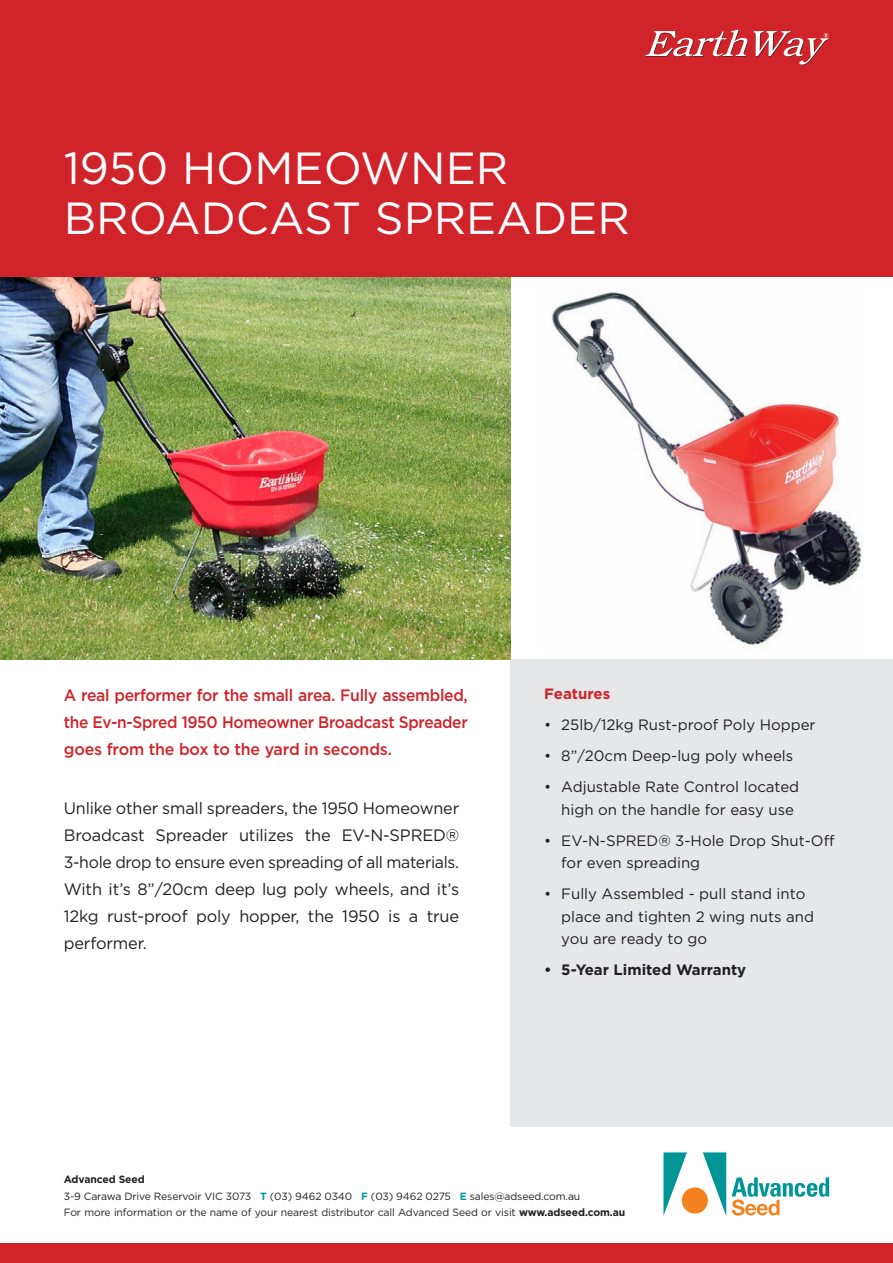
<style>
.page{position:relative;width:893px;height:1263px;background:#fff}
.page>*{position:absolute;margin:0;border:0;box-sizing:border-box;transform-origin:0 0}
.t1{font:45px/49.5px "Gotham";color:#fff}
.t2{font:16.5px/27px "Gotham";letter-spacing:-.01em;color:#231f20;text-align:justify}
.t3{font:500 16.5px/27px "Gotham";letter-spacing:-.02em;color:#d1232a;text-align:justify;scale:.95 1}
.t4{font:15px/22.5px "Gotham";color:#231f20}
.t5{font:700 15px "Gotham";color:#231f20}
.t6{font:700 15px "Gotham";color:#d1232a}
.t7{font:10.5px/16.5px "Gotham";letter-spacing:-.01em;color:#231f20}
.s1{font-weight:700}
.s2{font-weight:700;color:#009ba5}
</style>
<div class="page">
<img style="left:551px;top:291px;width:312px;height:357px">
<div style="left:510px;top:659px;width:383px;height:468px;background:#e6e7e9"></div>
<img style="left:0;top:276px;width:510px;height:383px">
<div style="left:0;top:0;width:893px;height:276px;background:#d1232a"></div>
<div style="left:0;top:1244px;width:893px;height:19px;background:#d1232a"></div>
<svg style="left:663px;top:1152px;width:63px;height:64px"></svg>
<div style="left:682px;top:1187px;width:26px;height:26px;background:#f58220;border-radius:50%"></div>
<svg style="left:732px;top:1177px;width:97px;height:38px"></svg>
<svg style="left:645px;top:30px;width:184px;height:35px"></svg>
<h1 class="t1" style="left:64px;top:143px;width:568px">1950 HOMEOWNER<br>BROADCAST SPREADER</h1>
<p class="t3" style="left:64px;top:681px;width:427px">A real performer for the small area. Fully assembled, the Ev-n-Spred 1950 Homeowner Broadcast Spreader goes from the box to the yard in seconds.</p>
<p class="t2" style="left:64px;top:795px;width:397px">Unlike other small spreaders, the 1950 Homeowner Broadcast Spreader utilizes the EV-N-SPRED® 3-hole drop to ensure even spreading of all materials.<br>With it’s 8”/20cm deep lug poly wheels, and it’s 12kg rust-proof poly hopper, the 1950 is a true performer.</p>
<p class="t6" style="left:544px;top:685px;width:67px">Features</p>
<p class="t4" style="left:544px;top:713px;width:273px">• 25lb/12kg Rust-proof Poly Hopper</p>
<p class="t4" style="left:544px;top:744px;width:250px">• 8”/20cm Deep-lug poly wheels</p>
<p class="t4" style="left:561px;top:775px;width:239px;text-indent:-17px">• Adjustable Rate Control located high on the handle for easy use</p>
<p class="t4" style="left:561px;top:829px;width:275px;text-indent:-17px">• EV-N-SPRED® 3-Hole Drop Shut-Off for even spreading</p>
<p class="t4" style="left:561px;top:882px;width:254px;text-indent:-17px">• Fully Assembled - pull stand into place and tighten 2 wing nuts and you are ready to go</p>
<p class="t5" style="left:544px;top:961px;width:204px">• 5-Year Limited Warranty</p>
<p class="t7" style="left:64px;top:1171px;width:563px"><span class="s1">Advanced Seed<br></span>3-9 Carawa Drive Reservoir VIC 3073 <span class="s2">T</span> (03) 9462 0340 <span class="s2">F</span> (03) 9462 0275 <span class="s2">E</span> sales@adseed.com.au<br>For more information or the name of your nearest distributor call Advanced Seed or visit <span class="s1">www.adseed.com.au</span></p>
</div>
